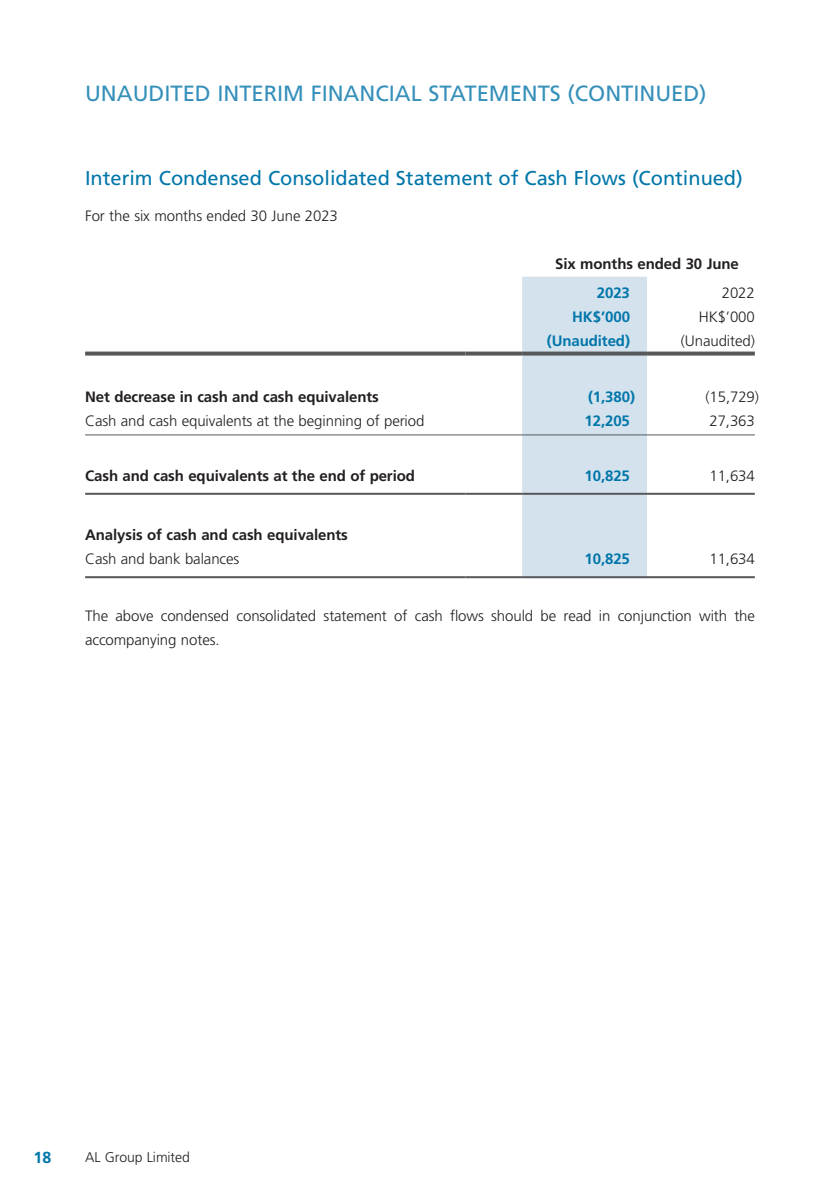
<style>
.page{position:relative;width:840px;height:1191px;background:#fff}
.page>*{position:absolute;margin:0;border:0;box-sizing:border-box;transform-origin:0 0}
.t1{font:22px "Frutiger LT Std";color:#3590ba}
.t2{font:20px "Frutiger LT Std";color:#0076a9}
.t3{font:700 16px "Frutiger LT Std";color:#0076a9}
.t4{font:300 15px/24px "Frutiger LT Std";letter-spacing:-.005em;color:#231f20}
.t5{font:700 15px "Frutiger LT Std";letter-spacing:-.005em;color:#231f20}
.t6{font:700 15px "Frutiger LT Std";letter-spacing:-.005em;color:#0076a9}
.t7{font:300 14px "Frutiger LT Std";letter-spacing:-.005em;color:#231f20}
</style>
<div class="page">
<div style="left:522px;top:277px;width:124px;height:299px;background:#d4e2ee"></div>
<svg style="left:85px;top:351px;width:380px;height:4px;background:#6e6f71"></svg>
<svg style="left:465px;top:351px;width:57px;height:4px"></svg>
<svg style="left:522px;top:351px;width:124px;height:4px"></svg>
<svg style="left:646px;top:351px;width:108px;height:4px"></svg>
<hr style="left:85px;top:434px;width:380px;height:1px;background:#57585a">
<hr style="left:465px;top:434px;width:57px;height:1px;background:#57585a">
<hr style="left:522px;top:434px;width:124px;height:1px;background:#57585a">
<hr style="left:646px;top:434px;width:108px;height:1px;background:#57585a">
<hr style="left:85px;top:493px;width:380px;height:2px;background:#57585a">
<hr style="left:465px;top:493px;width:57px;height:2px;background:#57585a">
<hr style="left:522px;top:493px;width:124px;height:2px;background:#57585a">
<hr style="left:646px;top:493px;width:108px;height:2px;background:#57585a">
<hr style="left:85px;top:576px;width:380px;height:2px;background:#57585a">
<hr style="left:465px;top:576px;width:57px;height:2px;background:#57585a">
<hr style="left:522px;top:576px;width:124px;height:2px;background:#57585a">
<hr style="left:646px;top:576px;width:108px;height:2px;background:#57585a">
<h1 class="t1" style="left:85px;top:80px;width:622px">UNAUDITED INTERIM FINANCIAL STATEMENTS (CONTINUED)</h1>
<h2 class="t2" style="left:85px;top:166px;width:658px">Interim Condensed Consolidated Statement of Cash Flows (Continued)</h2>
<p class="t4" style="left:85px;top:203px;width:254px">For the six months ended 30 June 2023</p>
<p class="t5" style="left:555px;top:254px;width:185px">Six months ended 30 June</p>
<p class="t6" style="left:596px;top:284px;width:35px">2023</p>
<p class="t4" style="left:721px;top:281px;width:35px">2022</p>
<p class="t6" style="left:572px;top:308px;width:59px">HK$’000</p>
<p class="t4" style="left:698px;top:305px;width:58px">HK$’000</p>
<p class="t6" style="left:546px;top:332px;width:85px">(Unaudited)</p>
<p class="t4" style="left:680px;top:329px;width:75px">(Unaudited)</p>
<p class="t5" style="left:85px;top:388px;width:295px">Net decrease in cash and cash equivalents</p>
<p class="t6" style="left:587px;top:388px;width:48px">(1,380)</p>
<p class="t4" style="left:705px;top:385px;width:55px">(15,729)</p>
<p class="t4" style="left:85px;top:409px;width:340px">Cash and cash equivalents at the beginning of period</p>
<p class="t6" style="left:584px;top:412px;width:47px">12,205</p>
<p class="t4" style="left:709px;top:409px;width:47px">27,363</p>
<p class="t5" style="left:85px;top:467px;width:331px">Cash and cash equivalents at the end of period</p>
<p class="t6" style="left:584px;top:467px;width:47px">10,825</p>
<p class="t4" style="left:709px;top:464px;width:47px">11,634</p>
<p class="t5" style="left:85px;top:526px;width:264px">Analysis of cash and cash equivalents</p>
<p class="t4" style="left:85px;top:547px;width:156px">Cash and bank balances</p>
<p class="t6" style="left:584px;top:550px;width:47px">10,825</p>
<p class="t4" style="left:709px;top:547px;width:47px">11,634</p>
<p class="t4" style="left:85px;top:604px;width:671px">The above condensed consolidated statement of cash flows should be read in conjunction with the accompanying notes.</p>
<p class="t3" style="left:34px;top:1147px;width:19px">18</p>
<p class="t7" style="left:85px;top:1148px;width:106px">AL Group Limited</p>
</div>
